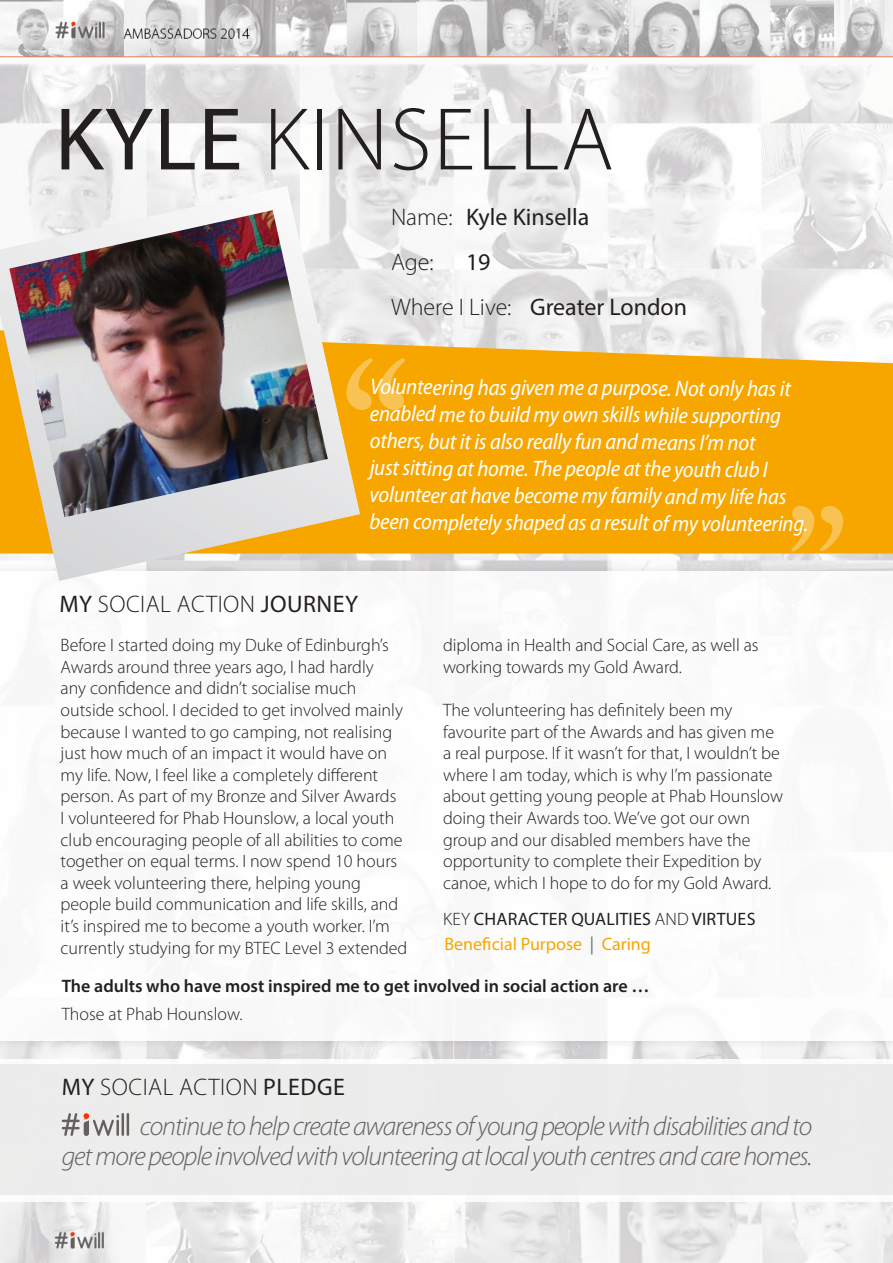
<style>
.page{position:relative;width:893px;height:1263px;background:#fff}
.page>*{position:absolute;margin:0;border:0;box-sizing:border-box;transform-origin:0 0}
.t1{font:196.5px "Adobe Caslon Pro";color:#fff}
.t2{font:172.95px "Adobe Caslon Pro";color:#fff}
.t3{font:300 89.7px "Myriad Pro";letter-spacing:.02em;color:#241f1f}
.t4{font:italic 300 27px/30px "Myriad Pro";letter-spacing:-.04em;color:#64605f;text-align:right}
.t5{font:24px/45px "Myriad Pro";color:#241f1f}
.t6{font:300 24px "Myriad Pro";letter-spacing:.02em;color:#241f1f}
.t7{font:italic semi-condensed 22.5px/27px "Myriad Pro";letter-spacing:-.015em;color:#fff}
.t8{font:300 18px/21.6px "Myriad Pro";color:#241f1f}
.t9{font:600 18px "Myriad Pro";color:#241f1f}
.t10{font:18px/25px "Myriad Pro";letter-spacing:.005em;color:#241f1f}
.s1{font-weight:400}
.s2{font-weight:300}
.s3{color:#f7a600}
.s4{color:#616e78}
</style>
<div class="page">
<img style="left:0;top:0;width:893px;height:1263px">
<div style="left:0;top:1059px;width:893px;height:142px;background:#edecec"></div>
<div style="left:0;top:562px;width:893px;height:488px;background:#241f1f;opacity:.16"></div>
<div style="left:0;top:571px;width:893px;height:470px;background:#fff"></div>
<svg style="left:360px;top:330px;width:533px;height:223px;background:#f5ad18"></svg>
<svg style="left:0;top:186px;width:360px;height:395px"></svg>
<img style="left:9px;top:210px;width:319px;height:307px">
<hr style="left:122px;top:1113px;width:2px;height:23px;background:#64605f">
<hr style="left:127px;top:1113px;width:2px;height:23px;background:#64605f">
<svg style="left:62px;top:1113px;width:57px;height:23px"></svg>
<h3 class="t3" style="left:55px;top:86px;width:560px"><span class="s1">KYLE</span> KINSELLA</h3>
<h3 class="t5" style="left:391px;top:194px;width:200px"><span class="s2">Name:</span> Kyle Kinsella<br><span class="s2">Age:</span></h3>
<h3 class="t5" style="left:391px;top:239px;width:298px;text-indent:75px">19<br><span class="s2">Where I Live:</span> Greater London</h3>
<h1 class="t1" style="left:340px;top:318px;width:72px">“</h1>
<p class="t7" style="left:369px;top:374px;width:440px">Volunteering has given me a purpose. Not only has it enabled me to build my own skills while supporting others, but it is also really fun and means I’m not<br>just sitting at home. The people at the youth club I volunteer at have become my family and my life has been completely shaped as a result of my volunteering.</p>
<h2 class="t2" style="left:786px;top:470px;width:64px">”</h2>
<h3 class="t6" style="left:59px;top:589px;width:300px"><span class="s1">MY</span> SOCIAL ACTION <span class="s1">JOURNEY</span></h3>
<p class="t8" style="left:61px;top:634px;width:348px">Before I started doing my Duke of Edinburgh’s Awards around three years ago, I had hardly<br>any confidence and didn’t socialise much outside school. I decided to get involved mainly because I wanted to go camping, not realising just how much of an impact it would have on my life. Now, I feel like a completely different person. As part of my Bronze and Silver Awards<br>I volunteered for Phab Hounslow, a local youth club encouraging people of all abilities to come together on equal terms. I now spend 10 hours a week volunteering there, helping young people build communication and life skills, and it’s inspired me to become a youth worker. I’m currently studying for my BTEC Level 3 extended</p>
<p class="t8" style="left:443px;top:634px;width:317px">diploma in Health and Social Care, as well as working towards my Gold Award.</p>
<p class="t8" style="left:443px;top:699px;width:341px">The volunteering has definitely been my favourite part of the Awards and has given me a real purpose. If it wasn’t for that, I wouldn’t be where I am today, which is why I’m passionate about getting young people at Phab Hounslow doing their Awards too. We’ve got our own group and our disabled members have the opportunity to complete their Expedition by canoe, which I hope to do for my Gold Award.</p>
<p class="t10" style="left:443px;top:906px;width:314px"><span class="s2">KEY</span> CHARACTER QUALITIES <span class="s2">AND</span> VIRTUES<br><span class="s3">Beneficial Purpose</span> <span class="s4">|</span> <span class="s3">Caring</span></p>
<p class="t9" style="left:62px;top:975px;width:589px">The adults who have most inspired me to get involved in social action are …</p>
<p class="t8" style="left:62px;top:1002px;width:182px">Those at Phab Hounslow.</p>
<h3 class="t6" style="left:62px;top:1073px;width:285px"><span class="s1">MY</span> SOCIAL ACTION <span class="s1">PLEDGE</span></h3>
<h3 class="t4" style="left:62px;top:1111px;width:752px">continue to help create awareness of young people with disabilities and to<br>get more people involved with volunteering at local youth centres and care homes.</h3>
</div>
